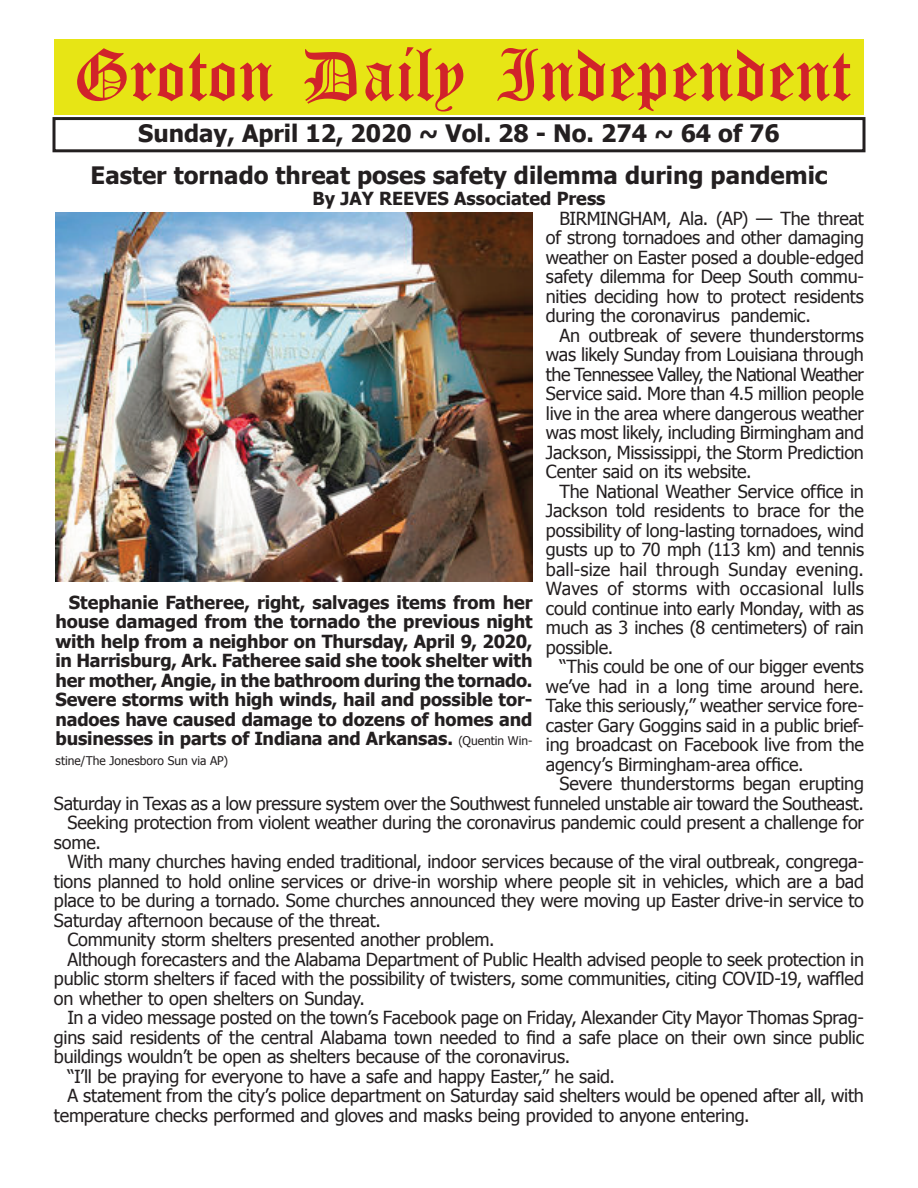
<style>
.page{position:relative;width:918px;height:1188px;background:#fff}
.page>*{position:absolute;margin:0;border:0;box-sizing:border-box;transform-origin:0 0}
.t1{font:54px "Old English Five";color:#d1232a}
.t2{font:700 24px "Tahoma";color:#231f20}
.t3{font:18px/19.5px "Tahoma";letter-spacing:-.01em;color:#231f20;text-align:justify}
.t4{font:700 18px/19.5px "Tahoma";letter-spacing:-.005em;color:#231f20;text-align:justify}
.t5{font:12px "Tahoma";letter-spacing:.005em;color:#231f20}
.s1{font-weight:400;font-size:12px}
</style>
<div class="page">
<div style="left:52px;top:117px;width:814px;height:35px;border:3px solid #231f20"></div>
<div style="left:54px;top:40px;width:810px;height:75px;background:#e7e515"></div>
<img style="left:55px;top:213px;width:477px;height:369px">
<h1 class="t1" style="left:73px;top:50px;width:779px">Groton Daily Independent</h1>
<h2 class="t2" style="left:138px;top:116px;width:643px">Sunday, April 12, 2020 ~ Vol. 28 - No. 274 ~ 64 of 76</h2>
<h2 class="t2" style="left:91px;top:158px;width:739px">Easter tornado threat poses safety dilemma during pandemic</h2>
<p class="t4" style="left:312px;top:188px;width:295px">By JAY REEVES Associated Press</p>
<p class="t3" style="left:546px;top:208px;width:320px;text-indent:14px">BIRMINGHAM, Ala. (AP) — The threat of strong tornadoes and other damaging weather on Easter posed a double-edged safety dilemma for Deep South commu&shy;nities deciding how to protect residents during the coronavirus pandemic.</p>
<p class="t3" style="left:546px;top:325px;width:320px;text-indent:14px">An outbreak of severe thunderstorms was likely Sunday from Louisiana through the Tennessee Valley, the National Weather Service said. More than 4.5 million people live in the area where dangerous weather was most likely, including Birmingham and Jackson, Mississippi, the Storm Prediction Center said on its website.</p>
<p class="t3" style="left:546px;top:481px;width:320px;text-indent:14px">The National Weather Service office in Jackson told residents to brace for the possibility of long-lasting tornadoes, wind gusts up to 70 mph (113 km) and tennis ball-size hail through Sunday evening.<br>Waves of storms with occasional lulls could continue into early Monday, with as much as 3 inches (8 centimeters) of rain possible.</p>
<p class="t3" style="left:546px;top:656px;width:320px;text-indent:14px">“This could be one of our bigger events we’ve had in a long time around here.<br>Take this seriously,” weather service fore&shy;caster Gary Goggins said in a public brief&shy;ing broadcast on Facebook live from the agency’s Birmingham-area office.</p>
<p class="t3" style="left:559px;top:773px;width:306px">Severe thunderstorms began erupting</p>
<p class="t3" style="left:54px;top:793px;width:812px">Saturday in Texas as a low pressure system over the Southwest funneled unstable air toward the Southeast.</p>
<p class="t3" style="left:67px;top:812px;width:798px">Seeking protection from violent weather during the coronavirus pandemic could present a challenge for</p>
<p class="t3" style="left:54px;top:832px;width:49px">some.</p>
<p class="t3" style="left:67px;top:851px;width:798px">With many churches having ended traditional, indoor services because of the viral outbreak, congrega-</p>
<p class="t3" style="left:54px;top:871px;width:812px">tions planned to hold online services or drive-in worship where people sit in vehicles, which are a bad</p>
<p class="t3" style="left:54px;top:890px;width:812px">place to be during a tornado. Some churches announced they were moving up Easter drive-in service to</p>
<p class="t3" style="left:54px;top:910px;width:328px">Saturday afternoon because of the threat.</p>
<p class="t3" style="left:67px;top:929px;width:429px">Community storm shelters presented another problem.</p>
<p class="t3" style="left:67px;top:949px;width:798px">Although forecasters and the Alabama Department of Public Health advised people to seek protection in</p>
<p class="t3" style="left:54px;top:968px;width:812px">public storm shelters if faced with the possibility of twisters, some communities, citing COVID-19, waffled</p>
<p class="t3" style="left:54px;top:988px;width:313px">on whether to open shelters on Sunday.</p>
<p class="t3" style="left:67px;top:1007px;width:798px">In a video message posted on the town’s Facebook page on Friday, Alexander City Mayor Thomas Sprag-</p>
<p class="t3" style="left:54px;top:1027px;width:811px">gins said residents of the central Alabama town needed to find a safe place on their own since public</p>
<p class="t3" style="left:54px;top:1046px;width:518px">buildings wouldn’t be open as shelters because of the coronavirus.</p>
<p class="t3" style="left:67px;top:1066px;width:549px">“I’ll be praying for everyone to have a safe and happy Easter,” he said.</p>
<p class="t3" style="left:67px;top:1085px;width:798px">A statement from the city’s police department on Saturday said shelters would be opened after all, with</p>
<p class="t3" style="left:54px;top:1105px;width:697px">temperature checks performed and gloves and masks being provided to anyone entering.</p>
<p class="t4" style="left:55px;top:591px;width:479px;text-indent:14px">Stephanie Fatheree, right, salvages items from her house damaged from the tornado the previous night with help from a neighbor on Thursday, April 9, 2020, in Harrisburg, Ark. Fatheree said she took shelter with her mother, Angie, in the bathroom during the tornado.<br>Severe storms with high winds, hail and possible tor&shy;nadoes have caused damage to dozens of homes and businesses in parts of Indiana and Arkansas. <span class="s1">(Quentin Win-</span></p>
<p class="t5" style="left:55px;top:752px;width:174px">stine/The Jonesboro Sun via AP)</p>
</div>
